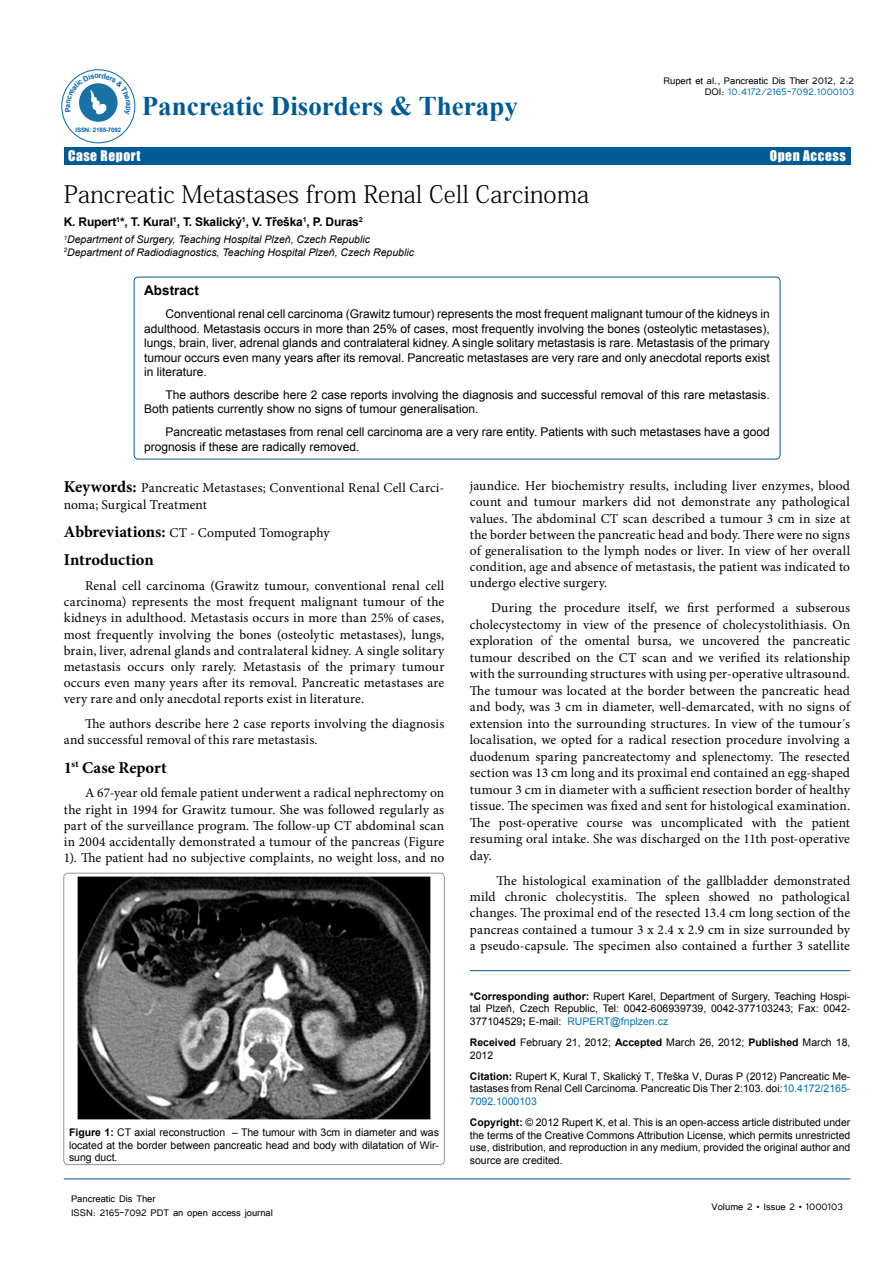
<style>
.page{position:relative;width:893px;height:1263px;background:#fff}
.page>*{position:absolute;margin:0;border:0;box-sizing:border-box;transform-origin:0 0}
.t1{font:700 27px "Times New Roman";color:#005a96}
.t2{font:24px "Adobe Fangsong Std";color:#000}
.t3{font:700 16.5px "Minion Pro";letter-spacing:.005em;color:#000}
.t4{font:13.5px/16.2px "Minion Pro";letter-spacing:.005em;color:#000;text-align:justify}
.t5{font:13.5px "Impact";letter-spacing:.04em;color:#fff}
.t6{font:700 13.5px "Arial";color:#000}
.t7{font:12px/14.4px "Arial";color:#000}
.t8{font:12px/14.4px "Tunga";color:#000}
.t9{font:700 12px "Arial";letter-spacing:-.015em;color:#000}
.t10{font:10.5px/12.6px "Arial";color:#000;text-align:justify}
.t11{font:italic 10.5px/12.6px "Arial";color:#000}
.t12{font:700 6.15px "Arial";letter-spacing:-.02em;color:#0066b3}
.s1{color:#0072bc}
.s2{font-weight:700;font-size:16.5px}
.s3{font-weight:700}
</style>
<div class="page">
<hr style="left:64px;top:1179px;width:786px;height:1px;background:#005a96">
<div style="left:64px;top:147px;width:786px;height:17px;background:#005a96"></div>
<div style="left:134px;top:277px;width:646px;height:182px;border:1px solid #005a96;border-radius:4px"></div>
<hr style="left:470px;top:970px;width:380px;height:1px;background:#005a96">
<img style="left:78px;top:876px;width:352px;height:244px">
<div style="left:64px;top:873px;width:380px;height:291px;border:1px solid #939598;border-radius:4px"></div>
<div style="left:61px;top:69px;width:74px;height:74px;border:1px solid #0066b3;border-radius:50%"></div>
<div style="left:79px;top:83px;width:39px;height:39px;background:#1972a5;border-radius:50%"></div>
<svg style="left:65px;top:73px;width:65px;height:42px"></svg>
<p class="t12" style="left:75px;top:126px;width:47px">ISSN: 2165-7092</p>
<h1 class="t1" style="left:142px;top:88px;width:378px">Pancreatic Disorders &amp; Therapy</h1>
<p class="t8" style="left:663px;top:74px;width:192px;line-height:11.1px;text-align:right">Rupert et al., Pancreatic Dis Ther 2012, 2:2<br>DOI: <span class="s1">10.4172/2165-7092.1000103</span></p>
<p class="t5" style="left:68px;top:145px;width:74px">Case Report</p>
<p class="t5" style="left:770px;top:145px;width:77px">Open Access</p>
<h2 class="t2" style="left:64px;top:180px;width:527px">Pancreatic Metastases from Renal Cell Carcinoma</h2>
<p class="t9" style="left:64px;top:214px;width:300px">K. Rupert<sup>1</sup>*, T. Kural<sup>1</sup>, T. Skalický<sup>1</sup>, V. Třeška<sup>1</sup>, P. Duras<sup>2</sup></p>
<p class="t11" style="left:64px;top:233px;width:352px"><sup>1</sup>Department of Surgery, Teaching Hospital Plzeň, Czech Republic<br><sup>2</sup>Department of Radiodiagnostics, Teaching Hospital Plzeň, Czech Republic</p>
<p class="t6" style="left:144px;top:282px;width:56px">Abstract</p>
<p class="t7" style="left:144px;top:307px;width:627px;text-align:justify;text-indent:21px">Conventional renal cell carcinoma (Grawitz tumour) represents the most frequent malignant tumour of the kidneys in adulthood. Metastasis occurs in more than 25% of cases, most frequently involving the bones (osteolytic metastases), lungs, brain, liver, adrenal glands and contralateral kidney. A single solitary metastasis is rare. Metastasis of the primary tumour occurs even many years after its removal. Pancreatic metastases are very rare and only anecdotal reports exist in literature.</p>
<p class="t7" style="left:144px;top:388px;width:627px;text-indent:21px">The authors describe here 2 case reports involving the diagnosis and successful removal of this rare metastasis.<br>Both patients currently show no signs of tumour generalisation.</p>
<p class="t7" style="left:144px;top:425px;width:627px;text-indent:21px">Pancreatic metastases from renal cell carcinoma are a very rare entity. Patients with such metastases have a good prognosis if these are radically removed.</p>
<p class="t4" style="left:64px;top:480px;width:382px"><span class="s2">Keywords:</span> Pancreatic Metastases; Conventional Renal Cell Carci&shy;noma; Surgical Treatment</p>
<p class="t4" style="left:64px;top:525px;width:267px"><span class="s2">Abbreviations:</span> CT - Computed Tomography</p>
<p class="t3" style="left:64px;top:548px;width:91px">Introduction</p>
<p class="t4" style="left:64px;top:578px;width:382px;text-indent:21px">Renal cell carcinoma (Grawitz tumour, conventional renal cell carcinoma) represents the most frequent malignant tumour of the kidneys in adulthood. Metastasis occurs in more than 25% of cases, most frequently involving the bones (osteolytic metastases), lungs, brain, liver, adrenal glands and contralateral kidney. A single solitary metastasis occurs only rarely. Metastasis of the primary tumour occurs even many years after its removal. Pancreatic metastases are very rare and only anecdotal reports exist in literature.</p>
<p class="t4" style="left:64px;top:716px;width:382px;text-indent:21px">The authors describe here 2 case reports involving the diagnosis and successful removal of this rare metastasis.</p>
<p class="t3" style="left:64px;top:756px;width:104px">1<sup>st</sup> Case Report</p>
<p class="t4" style="left:64px;top:785px;width:382px;text-indent:21px">A 67-year old female patient underwent a radical nephrectomy on the right in 1994 for Grawitz tumour. She was followed regularly as part of the surveillance program. The follow-up CT abdominal scan in 2004 accidentally demonstrated a tumour of the pancreas (Figure 1). The patient had no subjective complaints, no weight loss, and no</p>
<p class="t10" style="left:69px;top:1126px;width:371px"><span class="s3">Figure 1:</span> CT axial reconstruction – The tumour with 3cm in diameter and was located at the border between pancreatic head and body with dilatation of Wir&shy;sung duct.</p>
<p class="t8" style="left:71px;top:1190px;width:203px">Pancreatic Dis Ther<br>ISSN: 2165-7092 PDT an open access journal</p>
<p class="t4" style="left:470px;top:478px;width:382px">jaundice. Her biochemistry results, including liver enzymes, blood count and tumour markers did not demonstrate any pathological values. The abdominal CT scan described a tumour 3 cm in size at the border between the pancreatic head and body. There were no signs of generalisation to the lymph nodes or liver. In view of her overall condition, age and absence of metastasis, the patient was indicated to undergo elective surgery.</p>
<p class="t4" style="left:470px;top:600px;width:382px;text-indent:21px">During the procedure itself, we first performed a subserous cholecystectomy in view of the presence of cholecystolithiasis. On exploration of the omental bursa, we uncovered the pancreatic tumour described on the CT scan and we verified its relationship with the surrounding structures with using per-operative ultrasound.<br>The tumour was located at the border between the pancreatic head and body, was 3 cm in diameter, well-demarcated, with no signs of extension into the surrounding structures. In view of the tumour´s localisation, we opted for a radical resection procedure involving a duodenum sparing pancreatectomy and splenectomy. The resected section was 13 cm long and its proximal end contained an egg-shaped tumour 3 cm in diameter with a sufficient resection border of healthy tissue. The specimen was fixed and sent for histological examination.<br>The post-operative course was uncomplicated with the patient resuming oral intake. She was discharged on the 11th post-operative day.</p>
<p class="t4" style="left:470px;top:872px;width:382px;text-indent:27px">The histological examination of the gallbladder demonstrated mild chronic cholecystitis. The spleen showed no pathological changes. The proximal end of the resected 13.4 cm long section of the pancreas contained a tumour 3 x 2.4 x 2.9 cm in size surrounded by a pseudo-capsule. The specimen also contained a further 3 satellite</p>
<p class="t10" style="left:470px;top:990px;width:382px"><span class="s3">*Corresponding author:</span> Rupert Karel, Department of Surgery, Teaching Hospi&shy;tal Plzeň, Czech Republic, Tel: 0042-606939739, 0042-377103243; Fax: 0042- 377104529<span class="s3">;</span> E-mail: <span class="s1">RUPERT@fnplzen.cz</span></p>
<p class="t10" style="left:470px;top:1036px;width:382px"><span class="s3">Received</span> February 21, 2012; <span class="s3">Accepted</span> March 26, 2012; <span class="s3">Published</span> March 18,<br>2012</p>
<p class="t10" style="left:470px;top:1070px;width:382px"><span class="s3">Citation:</span> Rupert K, Kural T, Skalický T, Třeška V, Duras P (2012) Pancreatic Me&shy;tastases from Renal Cell Carcinoma. Pancreatic Dis Ther 2:103. doi:<span class="s1">10.4172/2165- 7092.1000103</span></p>
<p class="t10" style="left:470px;top:1116px;width:382px"><span class="s3">Copyright:</span> © 2012 Rupert K, et al. This is an open-access article distributed under the terms of the Creative Commons Attribution License, which permits unrestricted use, distribution, and reproduction in any medium, provided the original author and source are credited.</p>
<p class="t8" style="left:712px;top:1199px;width:133px">Volume 2 • Issue 2 • 1000103</p>
</div>
